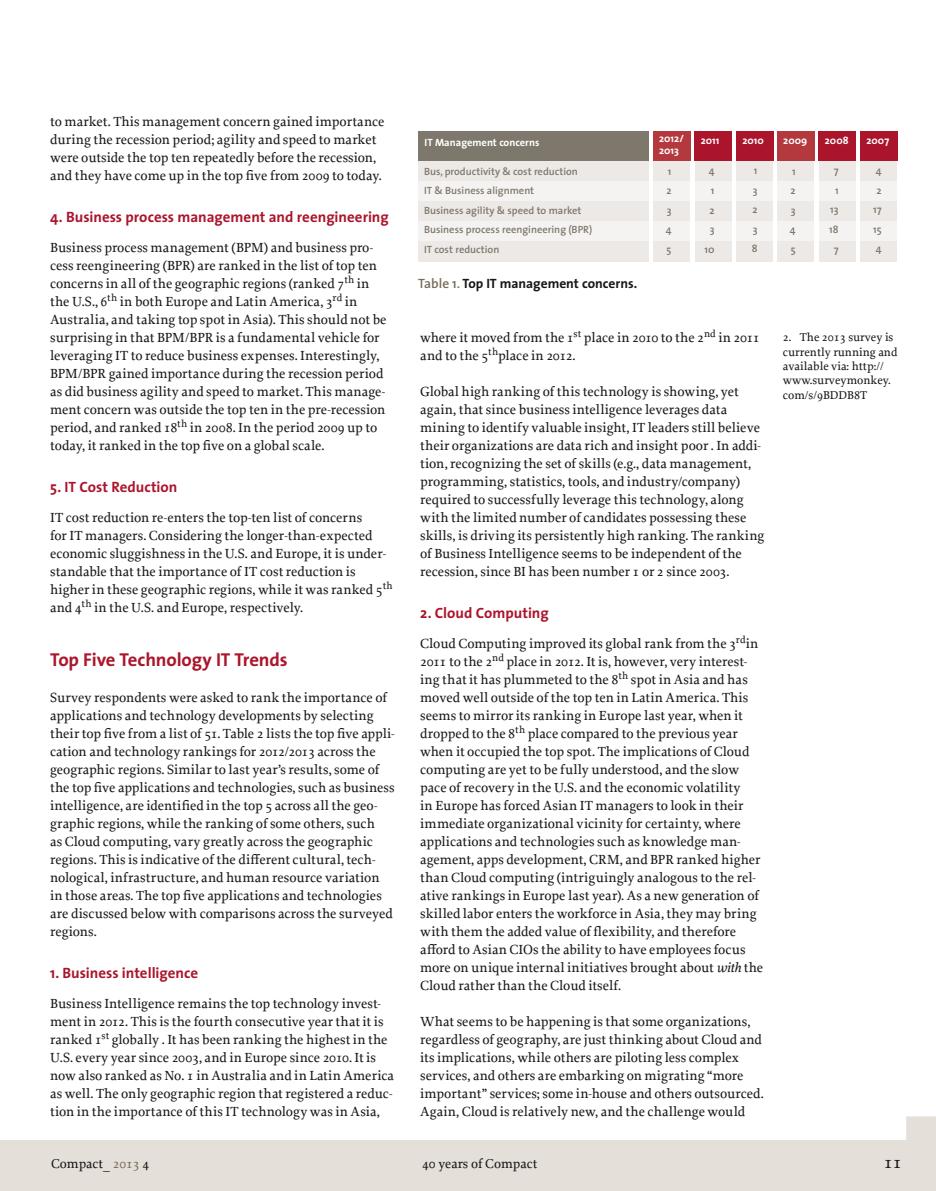
<style>
.page{position:relative;width:936px;height:1191px;background:#fff}
.page>*{position:absolute;margin:0;border:0;box-sizing:border-box;transform-origin:0 0}
.t1{font:700 18.75px "The Sans";letter-spacing:-.005em;color:#ab162c}
.t2{font:500 18px "Proforma";color:#181716}
.t3{font:700 15px "The Sans";color:#ab162c}
.t4{font:500 13.8px/18px "Proforma";color:#181716}
.t5{font:700 13.5px "The Sans";color:#181716}
.t6{font:500 13.5px "Proforma";color:#181716}
.t7{font:500 12px/14.4px "Proforma";color:#181716}
.t8{font:600 10.5px/19.5px "The Sans";color:#7e776b;text-align:justify}
.t9{font:700 10.5px/12px "The Sans";color:#fff}
.s1{font-weight:600;color:#796c5b}
.s2{font-style:italic}
.s3{color:#796c5b}
</style>
<div class="page">
<svg style="left:0;top:1116px;width:935px;height:75px;fill:#e4dfd9"></svg>
<div style="left:418px;top:160px;width:230px;height:102px;background:#ede9e6"></div>
<div style="left:653px;top:160px;width:37px;height:102px;background:#ede9e6"></div>
<div style="left:418px;top:131px;width:230px;height:29px;background:#7e776b"></div>
<div style="left:653px;top:131px;width:37px;height:29px;background:#b4393f"></div>
<div style="left:694px;top:160px;width:37px;height:102px;background:#ede9e6"></div>
<div style="left:694px;top:131px;width:37px;height:29px;background:#ab152b"></div>
<div style="left:736px;top:160px;width:37px;height:102px;background:#ede9e6"></div>
<div style="left:736px;top:131px;width:37px;height:29px;background:#ab152b"></div>
<div style="left:777px;top:160px;width:37px;height:102px;background:#ede9e6"></div>
<div style="left:777px;top:131px;width:37px;height:29px;background:#b4393f"></div>
<div style="left:818px;top:160px;width:37px;height:102px;background:#ede9e6"></div>
<div style="left:818px;top:131px;width:37px;height:29px;background:#ab152b"></div>
<div style="left:860px;top:160px;width:37px;height:102px;background:#ede9e6"></div>
<div style="left:860px;top:131px;width:37px;height:29px;background:#ab152b"></div>
<div style="left:418px;top:181px;width:479px;height:19px;background:#f5f3f2"></div>
<div style="left:418px;top:221px;width:479px;height:20px;background:#f5f3f2"></div>
<p class="t4" style="left:50px;top:112px;width:336px">to market. This management concern gained importance during the recession period; agility and speed to market were outside the top ten repeatedly before the recession, and they have come up in the top five from 2009 to today.</p>
<p class="t3" style="left:50px;top:204px;width:340px">4. Business process management and reengineering</p>
<p class="t4" style="left:50px;top:238px;width:338px">Business process management (BPM) and business pro‑ cess reengineering (BPR) are ranked in the list of top ten concerns in all of the geographic regions (ranked 7<sup>th</sup> in the U.S., 6<sup>th</sup> in both Europe and Latin America, 3<sup>rd</sup> in Australia, and taking top spot in Asia). This should not be surprising in that BPM/BPR is a fundamental vehicle for leveraging IT to reduce business expenses. Interestingly, BPM/BPR gained importance during the recession period as did business agility and speed to market. This manage‑ ment concern was outside the top ten in the pre-recession period, and ranked 18<sup>th</sup> in 2008. In the period 2009 up to today, it ranked in the top five on a global scale.</p>
<p class="t3" style="left:50px;top:474px;width:129px">5. IT Cost Reduction</p>
<p class="t4" style="left:50px;top:508px;width:344px">IT cost reduction re-enters the top-ten list of concerns<br>for IT managers. Considering the longer-than-expected economic sluggishness in the U.S. and Europe, it is under‑ standable that the importance of IT cost reduction is higher in these geographic regions, while it was ranked 5<sup>th </sup>and 4<sup>th</sup> in the U.S. and Europe, respectively.</p>
<h1 class="t1" style="left:50px;top:644px;width:239px">Top Five Technology IT Trends</h1>
<p class="t4" style="left:50px;top:688px;width:346px">Survey respondents were asked to rank the importance of applications and technology developments by selecting their top five from a list of 51. Table 2 lists the top five appli‑ cation and technology rankings for 2012/2013 across the geographic regions. Similar to last year’s results, some of the top five applications and technologies, such as business intelligence, are identified in the top 5 across all the geo‑ graphic regions, while the ranking of some others, such<br>as Cloud computing, vary greatly across the geographic regions. This is indicative of the different cultural, tech‑ nological, infrastructure, and human resource variation in those areas. The top five applications and technologies are discussed below with comparisons across the surveyed regions.</p>
<p class="t3" style="left:50px;top:960px;width:150px">1. Business intelligence</p>
<p class="t4" style="left:50px;top:994px;width:345px">Business Intelligence remains the top technology invest‑ ment in 2012. This is the fourth consecutive year that it is ranked 1<sup>st</sup> globally . It has been ranking the highest in the U.S. every year since 2003, and in Europe since 2010. It is now also ranked as No. 1 in Australia and in Latin America as well. The only geographic region that registered a reduc‑ tion in the importance of this IT technology was in Asia,</p>
<p class="t9" style="left:424px;top:136px;width:116px">IT Management concerns</p>
<p class="t9" style="left:659px;top:132px;width:26px">2012/<br>2013</p>
<p class="t9" style="left:700px;top:135px;width:20px">2011</p>
<p class="t9" style="left:742px;top:135px;width:23px">2010</p>
<p class="t9" style="left:783px;top:134px;width:25px">2009</p>
<p class="t9" style="left:824px;top:135px;width:25px">2008</p>
<p class="t9" style="left:866px;top:135px;width:24px">2007</p>
<p class="t8" style="left:424px;top:161px;width:170px;text-align:left">Bus, productivity &amp; cost reduction<br>IT &amp; Business alignment<br>Business agility &amp; speed to market<br>Business process reengineering (BPR)<br>IT cost reduction</p>
<p class="t8" style="left:665px;top:161px;width:7px">1<br>2<br>3<br>4<br>5</p>
<p class="t5" style="left:418px;top:272px;width:220px"><span class="s1">Table 1.</span> Top IT management concerns.</p>
<p class="t8" style="left:751px;top:161px;width:7px">1<br>3<br>2<br>3<br>8</p>
<p class="t8" style="left:873px;top:161px;width:10px;text-align:center">4<br>2<br>17<br>15<br>4</p>
<p class="t8" style="left:704px;top:161px;width:11px;text-align:right">4<br>1<br>2<br>3<br>10</p>
<p class="t8" style="left:829px;top:161px;width:11px;text-align:center">7<br>1<br>13<br>18<br>7</p>
<p class="t8" style="left:789px;top:161px;width:7px">1<br>2<br>3<br>4<br>5</p>
<p class="t4" style="left:420px;top:328px;width:341px">where it moved from the 1<sup>st</sup> place in 2010 to the 2<sup>nd</sup> in 2011 and to the 5<sup>th</sup>place in 2012.</p>
<p class="t4" style="left:420px;top:382px;width:346px">Global high ranking of this technology is showing, yet again, that since business intelligence leverages data mining to identify valuable insight, IT leaders still believe their organizations are data rich and insight poor . In addi‑ tion, recognizing the set of skills (e.g., data management, programming, statistics, tools, and industry/company) required to successfully leverage this technology, along with the limited number of candidates possessing these skills, is driving its persistently high ranking. The ranking of Business Intelligence seems to be independent of the recession, since BI has been number 1 or 2 since 2003.</p>
<p class="t3" style="left:420px;top:600px;width:130px">2. Cloud Computing</p>
<p class="t4" style="left:420px;top:634px;width:344px">Cloud Computing improved its global rank from the 3<sup>rd</sup>in 2011 to the 2<sup>nd</sup> place in 2012. It is, however, very interest‑ ing that it has plummeted to the 8<sup>th</sup> spot in Asia and has moved well outside of the top ten in Latin America. This seems to mirror its ranking in Europe last year, when it dropped to the 8<sup>th</sup> place compared to the previous year when it occupied the top spot. The implications of Cloud computing are yet to be fully understood, and the slow pace of recovery in the U.S. and the economic volatility<br>in Europe has forced Asian IT managers to look in their immediate organizational vicinity for certainty, where applications and technologies such as knowledge man‑ agement, apps development, CRM, and BPR ranked higher than Cloud computing (intriguingly analogous to the rel‑ ative rankings in Europe last year). As a new generation of skilled labor enters the workforce in Asia, they may bring with them the added value of flexibility, and therefore afford to Asian CIOs the ability to have employees focus more on unique internal initiatives brought about <span class="s2">with</span> the Cloud rather than the Cloud itself.</p>
<p class="t4" style="left:420px;top:1012px;width:345px">What seems to be happening is that some organizations, regardless of geography, are just thinking about Cloud and its implications, while others are piloting less complex services, and others are embarking on migrating “more important” services; some in-house and others outsourced.<br>Again, Cloud is relatively new, and the challenge would</p>
<p class="t7" style="left:782px;top:330px;width:116px">2. The 2013 survey is currently running and available via: http:// www.surveymonkey. com/s/9BDDB8T</p>
<p class="t6" style="left:51px;top:1155px;width:100px">Compact_ <span class="s3">2013</span> 4</p>
<p class="t6" style="left:422px;top:1155px;width:117px">40 years of Compact</p>
<h2 class="t2" style="left:883px;top:1151px;width:19px">11</h2>
</div>
